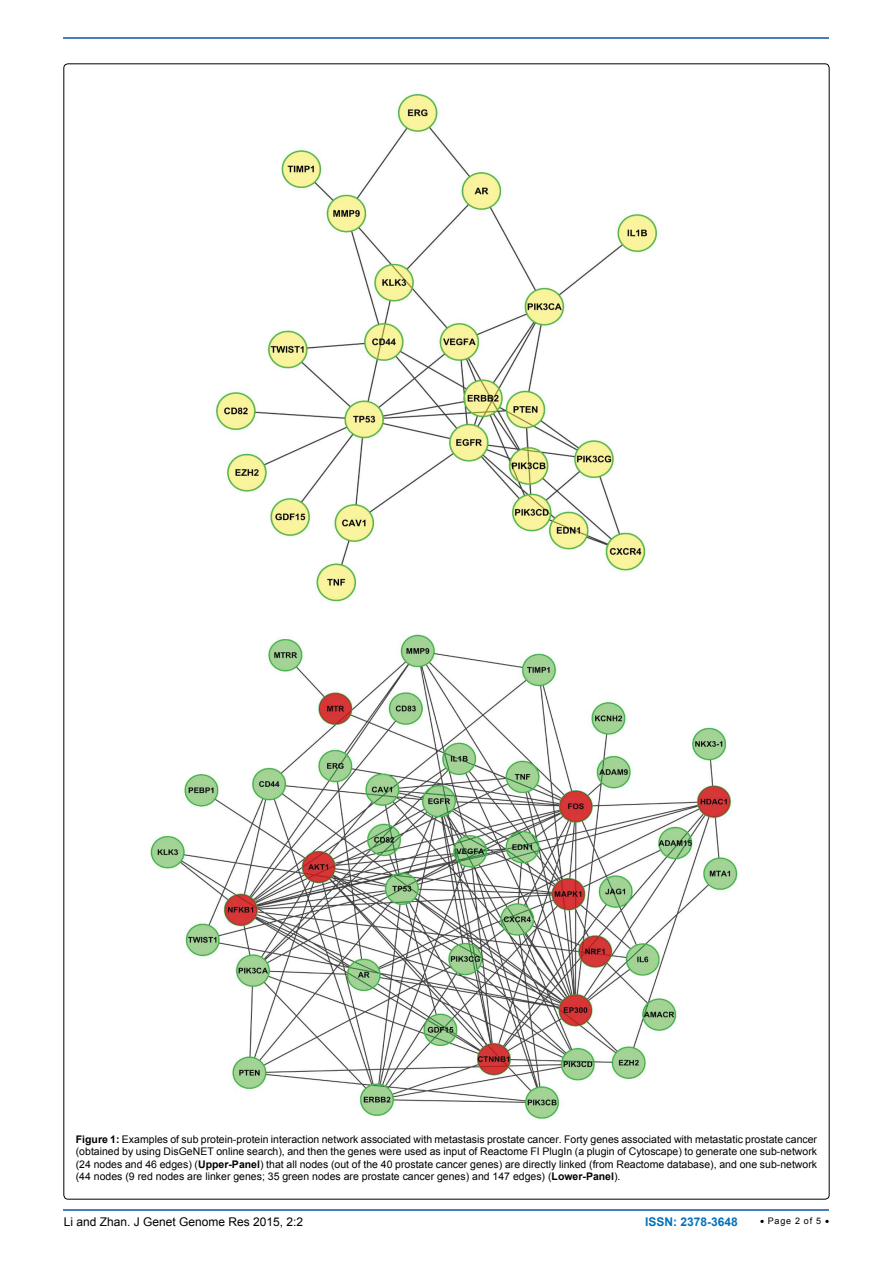
<style>
.page{position:relative;width:893px;height:1263px;background:#fff}
.page>*{position:absolute;margin:0;border:0;box-sizing:border-box;transform-origin:0 0}
.t1{font:12px "Arial";color:#000}
.t2{font:700 12px "Arial";color:#0072bc}
.t3{font:10.5px/12.6px "Arial";color:#000;text-align:justify}
.t4{font:9px "Arial";letter-spacing:.08em;color:#000}
.s1{font-weight:700}
</style>
<div class="page">
<hr style="left:64px;top:1209px;width:765px;height:2px;background:#487ec0">
<hr style="left:64px;top:37px;width:765px;height:2px;background:#487ec0">
<img style="left:215px;top:93px;width:443px;height:509px">
<img style="left:150px;top:634px;width:588px;height:486px">
<p class="t3" style="left:76px;top:1132px;width:743px"><span class="s1">Figure 1:</span> Examples of sub protein-protein interaction network associated with metastasis prostate cancer. Forty genes associated with metastatic prostate cancer (obtained by using DisGeNET online search), and then the genes were used as input of Reactome FI PlugIn (a plugin of Cytoscape) to generate one sub-network (24 nodes and 46 edges) (<span class="s1">Upper-Panel</span>) that all nodes (out of the 40 prostate cancer genes) are directly linked (from Reactome database), and one sub-network (44 nodes (9 red nodes are linker genes; 35 green nodes are prostate cancer genes) and 147 edges) (<span class="s1">Lower-Panel</span>).</p>
<p class="t1" style="left:64px;top:1213px;width:241px">Li and Zhan. J Genet Genome Res 2015, 2:2</p>
<p class="t2" style="left:645px;top:1213px;width:94px">ISSN: 2378-3648</p>
<p class="t4" style="left:760px;top:1214px;width:71px">• Page 2 of 5 •</p>
</div>
